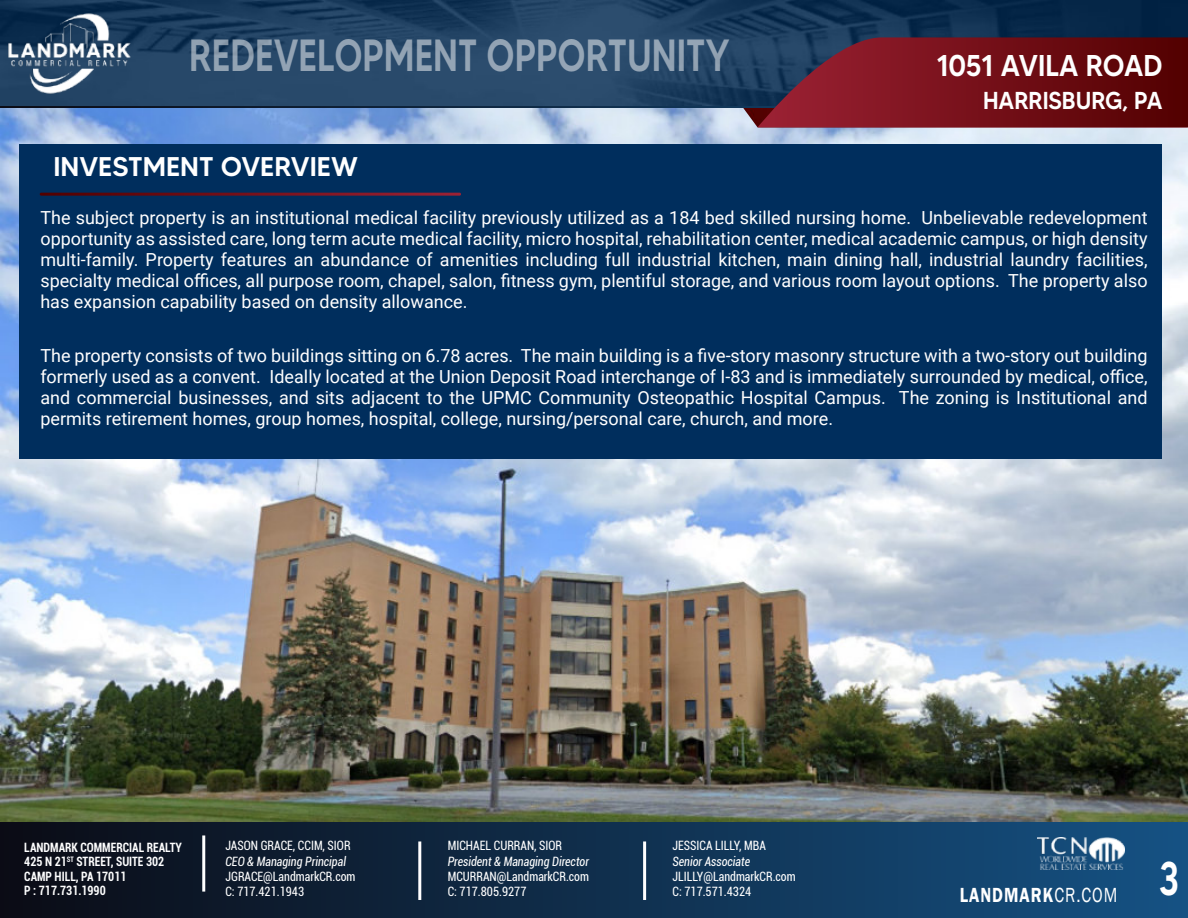
<style>
.page{position:relative;width:1188px;height:918px;background:#fff}
.page>*{position:absolute;margin:0;border:0;box-sizing:border-box;transform-origin:0 0}
.t1{font:500 47.1px "MADETOMMY";color:#fff;scale:.74 1}
.t2{font:500 45px "MADETOMMY";color:rgb(255 255 255/.5);scale:.79 1}
.t3{font:500 30px "MADETOMMY";letter-spacing:-.01em;color:#fff;scale:.92 1}
.t4{font:500 27px "MADETOMMY";color:#fff}
.t5{font:500 24.45px "MADETOMMY";color:#fff;scale:.92 1}
.t6{font:600 21px "Franklin Gothic";letter-spacing:.06em;color:#fff;scale:.8 1}
.t7{font:18px/21px "Roboto";color:#fff;text-align:justify}
.t8{font:condensed 12.9px/15.1px "Roboto";color:#fff;scale:.92 1}
.t9{font:700 condensed 12.9px/14.5px "Roboto";color:#fff;scale:.9 1}
.t10{font:italic condensed 12.9px "Roboto";color:#fff;scale:.92 1}
.s1{font-weight:400}
</style>
<div class="page">
<img style="left:0;top:108px;width:1188px;height:714px">
<img style="left:691px;top:108px;width:67px;height:19px">
<img style="left:0;top:0;width:1188px;height:106px">
<svg style="left:758px;top:37px;width:430px;height:90px"></svg>
<div style="left:0;top:822px;width:1188px;height:95px;background:linear-gradient(to right,#0b0c15,#155284)"></div>
<img style="left:1037px;top:838px;width:87px;height:32px">
<hr style="left:202px;top:837px;width:3px;height:53px;background:#fff">
<hr style="left:418px;top:843px;width:3px;height:55px;background:#fff">
<hr style="left:643px;top:843px;width:3px;height:55px;background:#fff">
<img style="left:7px;top:13px;width:125px;height:82px">
<div style="left:19px;top:144px;width:1142px;height:315px;background:#002e5d"></div>
<svg style="left:40px;top:193px;width:421px;height:3px"></svg>
<h2 class="t2" style="left:189px;top:39px;width:686px">REDEVELOPMENT OPPORTUNITY</h2>
<h3 class="t4" style="left:53px;top:157px;width:306px">INVESTMENT OVERVIEW</h3>
<h3 class="t3" style="left:937px;top:55px;width:247px">1051 AVILA ROAD</h3>
<h3 class="t5" style="left:983px;top:92px;width:197px">HARRISBURG, PA</h3>
<p class="t7" style="left:40px;top:209px;width:1109px">The subject property is an institutional medical facility previously utilized as a 184 bed skilled nursing home. Unbelievable redevelopment opportunity as assisted care, long term acute medical facility, micro hospital, rehabilitation center, medical academic campus, or high density multi-family. Property features an abundance of amenities including full industrial kitchen, main dining hall, industrial laundry facilities, specialty medical offices, all purpose room, chapel, salon, fitness gym, plentiful storage, and various room layout options. The property also has expansion capability based on density allowance.</p>
<p class="t7" style="left:40px;top:347px;width:1109px">The property consists of two buildings sitting on 6.78 acres. The main building is a five-story masonry structure with a two-story out building formerly used as a convent. Ideally located at the Union Deposit Road interchange of I-83 and is immediately surrounded by medical, office, and commercial businesses, and sits adjacent to the UPMC Community Osteopathic Hospital Campus. The zoning is Institutional and permits retirement homes, group homes, hospital, college, nursing/personal care, church, and more.</p>
<p class="t9" style="left:24px;top:841px;width:177px">LANDMARK COMMERCIAL REALTY<br>425 N 21<sup>ST</sup> STREET, SUITE 302<br>CAMP HILL, PA 17011<br>P : 717.731.1990</p>
<p class="t8" style="left:225px;top:840px;width:138px">JASON GRACE, CCIM, SIOR</p>
<p class="t10" style="left:225px;top:856px;width:133px">CEO &amp; Managing Principal</p>
<p class="t8" style="left:225px;top:870px;width:143px">JGRACE@LandmarkCR.com<br>C: 717.421.1943</p>
<p class="t8" style="left:448px;top:840px;width:126px">MICHAEL CURRAN, SIOR</p>
<p class="t10" style="left:448px;top:856px;width:155px">President &amp; Managing Director</p>
<p class="t8" style="left:448px;top:870px;width:155px">MCURRAN@LandmarkCR.com<br>C: 717.805.9277</p>
<p class="t8" style="left:673px;top:840px;width:103px">JESSICA LILLY, MBA</p>
<p class="t10" style="left:673px;top:856px;width:86px">Senior Associate</p>
<p class="t8" style="left:673px;top:870px;width:135px">JLILLY@LandmarkCR.com<br>C: 717.571.4324</p>
<p class="t6" style="left:960px;top:887px;width:199px">LANDMARK<span class="s1">CR.COM</span></p>
<h1 class="t1" style="left:1159px;top:862px;width:28px">3</h1>
</div>
